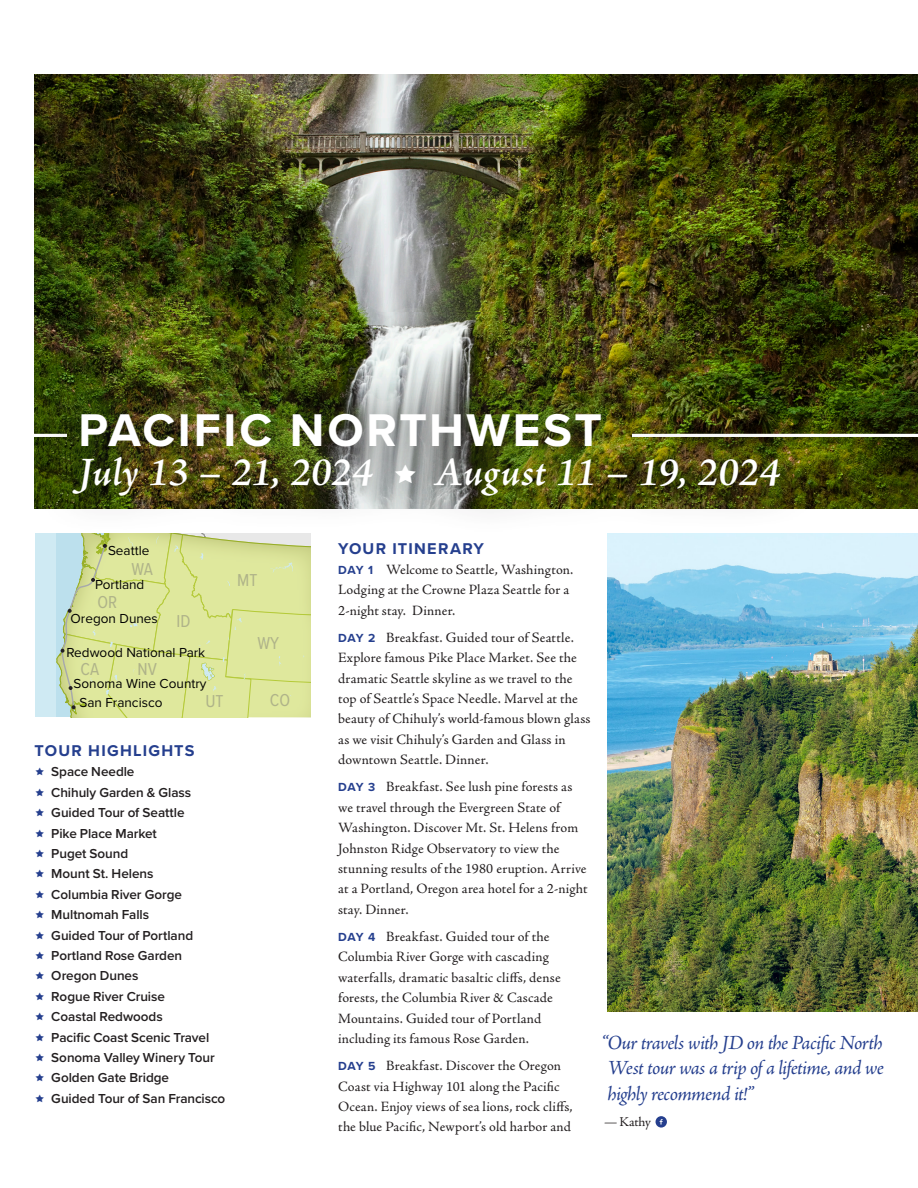
<style>
.page{position:relative;width:918px;height:1188px;background:#fff}
.page>*{position:absolute;margin:0;border:0;box-sizing:border-box;transform-origin:0 0}
.TOUR{font:700 47.55px "Proxima Nova";letter-spacing:.055em;color:#fff}
.Large_Dates{font:italic 600 40.8px "Adobe Jenson Pro";color:#fff}
.Testimonial{font:italic 20.4px/25.8px "Adobe Jenson Pro";letter-spacing:-.03em;color:#253f8e;text-align:justify}
.t1{font:17.85px "Proxima Nova Cond";color:#afb389}
.Head{font:700 16.2px "Proxima Nova";letter-spacing:.075em;color:#253f8e}
.Itinerary{font:14.25px/20.4px "Adobe Jenson Pro";letter-spacing:.01em;color:#231f20}
.t2{font:600 13.5px "Proxima Nova";letter-spacing:-.005em;color:#231f20}
.t3{font:13.5px "Proxima Nova";color:#000}
.Testimonial-2{font:13.5px "Adobe Jenson Pro";letter-spacing:-.015em;color:#231f20}
.s1{font-family:"Proxima Nova";font-weight:700;font-size:12.15px;color:#253f8e}
.s2{font-style:italic}
</style>
<div class="page">
<img style="left:35px;top:75px;width:883px;height:434px">
<hr style="left:0;top:434px;width:918px;height:3px;background:#fff">
<svg style="left:35px;top:533px;width:275px;height:184px;background:#d8e4a3"></svg>
<img style="left:608px;top:533px;width:310px;height:478px">
<img style="left:68px;top:313px;width:564px;height:55px">
<div style="left:36px;top:368px;width:786px;height:169px;background:#231f20;opacity:.75"></div>
<svg style="left:656px;top:1116px;width:11px;height:12px"></svg>
<svg style="left:395px;top:464px;width:35px;height:21px"></svg>
<p class="TOUR" style="left:79px;top:394px;width:525px">PACIFIC NORTHWEST</p>
<p class="Large_Dates" style="left:79px;top:449px;width:296px">July 13 – 21, 2024</p>
<p class="Large_Dates" style="left:434px;top:449px;width:347px">August 11 – 19, 2024</p>
<p class="t3" style="left:108px;top:541px;width:43px">Seattle</p>
<p class="t1" style="left:131px;top:556px;width:23px">WA</p>
<p class="t3" style="left:95px;top:575px;width:51px">Portland</p>
<p class="t1" style="left:97px;top:589px;width:21px">OR</p>
<p class="t3" style="left:71px;top:609px;width:89px">Oregon Dunes</p>
<p class="t1" style="left:176px;top:608px;width:16px">ID</p>
<p class="t3" style="left:66px;top:642px;width:140px">Redwood National Park</p>
<p class="t1" style="left:81px;top:656px;width:20px">CA</p>
<p class="t1" style="left:138px;top:656px;width:21px">NV</p>
<p class="t3" style="left:74px;top:673px;width:134px">Sonoma Wine Country</p>
<p class="t3" style="left:79px;top:693px;width:85px">San Francisco</p>
<p class="t1" style="left:205px;top:688px;width:20px">UT</p>
<p class="t1" style="left:237px;top:567px;width:22px">MT</p>
<p class="t1" style="left:257px;top:630px;width:23px">WY</p>
<p class="t1" style="left:270px;top:687px;width:22px">CO</p>
<p class="Head" style="left:35px;top:739px;width:162px">TOUR HIGHLIGHTS</p>
<p class="t2" style="left:51px;top:762px;width:85px">Space Needle</p>
<p class="t2" style="left:51px;top:782px;width:142px">Chihuly Garden &amp; Glass</p>
<p class="t2" style="left:51px;top:803px;width:135px">Guided Tour of Seattle</p>
<p class="t2" style="left:51px;top:823px;width:107px">Pike Place Market</p>
<p class="t2" style="left:51px;top:843px;width:78px">Puget Sound</p>
<p class="t2" style="left:51px;top:864px;width:104px">Mount St. Helens</p>
<p class="t2" style="left:51px;top:884px;width:132px">Columbia River Gorge</p>
<p class="t2" style="left:51px;top:905px;width:99px">Multnomah Falls</p>
<p class="t2" style="left:51px;top:925px;width:143px">Guided Tour of Portland</p>
<p class="t2" style="left:51px;top:945px;width:132px">Portland Rose Garden</p>
<p class="t2" style="left:51px;top:966px;width:89px">Oregon Dunes</p>
<p class="t2" style="left:51px;top:986px;width:115px">Rogue River Cruise</p>
<p class="t2" style="left:51px;top:1007px;width:113px">Coastal Redwoods</p>
<p class="t2" style="left:51px;top:1027px;width:159px">Pacific Coast Scenic Travel</p>
<p class="t2" style="left:51px;top:1047px;width:165px">Sonoma Valley Winery Tour</p>
<p class="t2" style="left:51px;top:1068px;width:119px">Golden Gate Bridge</p>
<p class="t2" style="left:51px;top:1088px;width:175px">Guided Tour of San Francisco</p>
<p class="Head" style="left:338px;top:536px;width:147px">YOUR ITINERARY</p>
<p class="Itinerary" style="left:338px;top:560px;width:237px"><span class="s1">DAY 1</span> Welcome to Seattle, Washington.<br>Lodging at the Crowne Plaza Seattle for a<br>2-night stay. Dinner.</p>
<p class="Itinerary" style="left:338px;top:627px;width:254px"><span class="s1">DAY 2</span> Breakfast. Guided tour of Seattle.<br>Explore famous Pike Place Market. See the dramatic Seattle skyline as we travel to the top of Seattle’s Space Needle. Marvel at the beauty of Chihuly’s world-famous blown glass as we visit Chihuly’s Garden and Glass in downtown Seattle. Dinner.</p>
<p class="Itinerary" style="left:338px;top:777px;width:251px"><span class="s1">DAY 3</span> Breakfast. See lush pine forests as we travel through the Evergreen State of Washington. Discover Mt. St. Helens from Johnston Ridge Observatory to view the stunning results of the 1980 eruption. Arrive at a Portland, Oregon area hotel for a 2-night stay. Dinner.</p>
<p class="Itinerary" style="left:338px;top:927px;width:224px"><span class="s1">DAY 4</span> Breakfast. Guided tour of the Columbia River Gorge with cascading waterfalls, dramatic basaltic cliffs, dense forests, the Columbia River &amp; Cascade Mountains. Guided tour of Portland including its famous Rose Garden.</p>
<p class="Itinerary" style="left:338px;top:1056px;width:236px"><span class="s1">DAY 5</span> Breakfast. Discover the Oregon Coast via Highway 101 along the Pacific Ocean. Enjoy views of sea lions, rock cliffs, the blue Pacific, Newport’s old harbor and</p>
<p class="Testimonial" style="left:602px;top:1031px;width:284px">“Our travels with JD on the Pacific North West tour was a trip of a lifetime, and we highly recommend it!”</p>
<p class="Testimonial-2" style="left:604px;top:1114px;width:48px"><span class="s2">—</span> Kathy</p>
</div>
